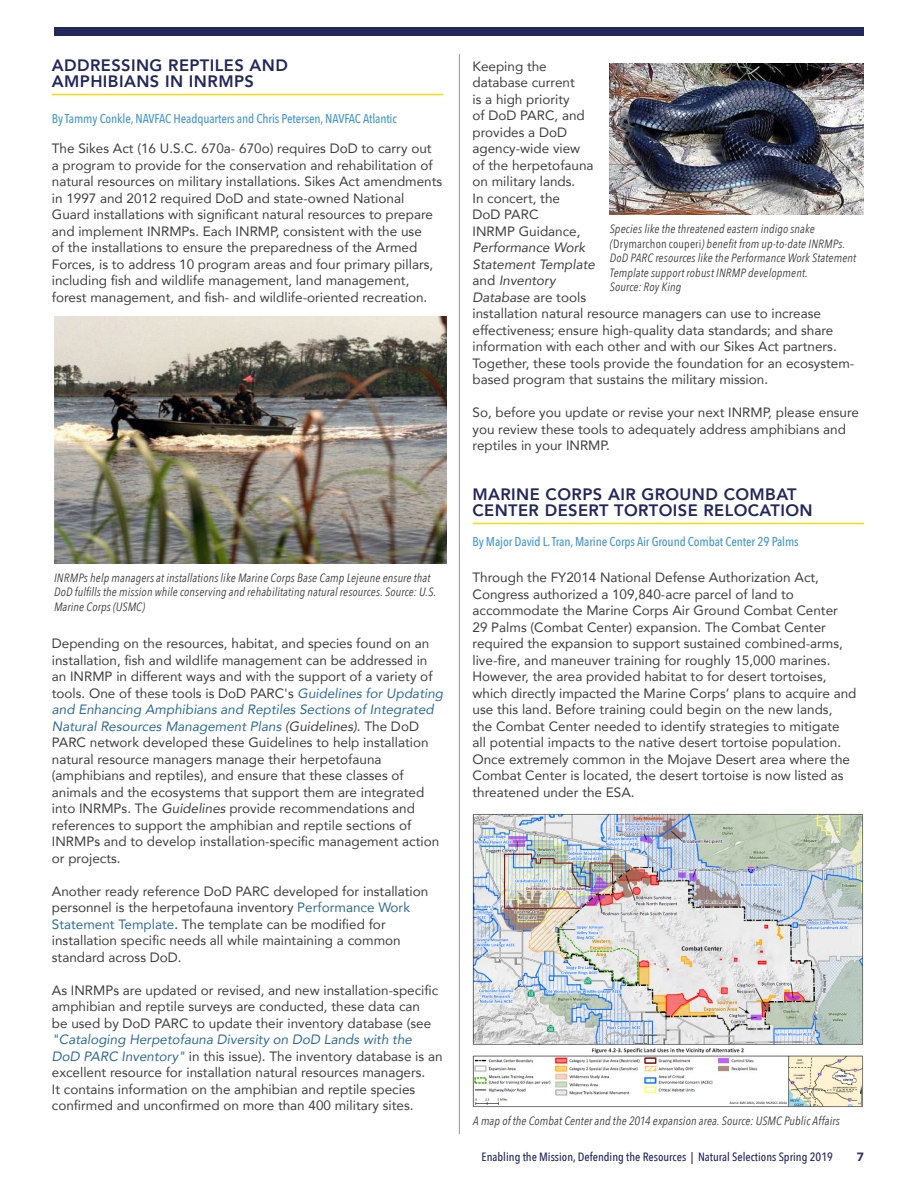
<style>
.page{position:relative;width:918px;height:1188px;background:#fff}
.page>*{position:absolute;margin:0;border:0;box-sizing:border-box;transform-origin:0 0}
._01_Heading{font:800 16.5px/16.5px "Avenir";letter-spacing:.025em;color:#22275c}
._03_Body{font:13.5px/16.5px "Avenir";color:#3e3e3f}
._03_Author{font:500 12.75px "Avenir Next Condensed";letter-spacing:-.01em;color:#4597d0}
._03_Body-2{font:500 12.75px "Avenir Next Condensed";letter-spacing:-.01em;color:#4597d0}
._07_Caption{font:italic 12px/14.4px "Avenir Next Condensed";letter-spacing:.01em;color:#3e3e3f}
.t1{font:500 12px "Avenir Next Condensed";color:#22275c}
.t2{font:900 12px "Avenir";color:#333566}
.s1{font-style:italic;color:#2e6b95}
.s2{font-style:italic}
.s3{color:#2e6b95}
.s4{font-style:normal}
</style>
<div class="page">
<div style="left:54px;top:27px;width:810px;height:9px;background:#22275c"></div>
<hr style="left:472px;top:523px;width:392px;height:1px;background:#fad910">
<hr style="left:52px;top:94px;width:391px;height:1px;background:#fad910">
<img style="left:55px;top:317px;width:391px;height:246px">
<img style="left:610px;top:63px;width:254px;height:152px">
<hr style="left:459px;top:54px;width:1px;height:1080px;background:#939598">
<img style="left:472px;top:814px;width:391px;height:294px">
<p class="_01_Heading" style="left:52px;top:55px;width:238px">ADDRESSING REPTILES AND<br>AMPHIBIANS IN INRMPS</p>
<p class="_03_Author" style="left:52px;top:110px;width:347px">By Tammy Conkle, NAVFAC Headquarters and Chris Petersen, NAVFAC Atlantic</p>
<p class="_03_Body" style="left:52px;top:140px;width:392px">The Sikes Act (16 U.S.C. 670a- 670o) requires DoD to carry out<br>a program to provide for the conservation and rehabilitation of natural resources on military installations. Sikes Act amendments in 1997 and 2012 required DoD and state-owned National Guard installations with significant natural resources to prepare and implement INRMPs. Each INRMP, consistent with the use<br>of the installations to ensure the preparedness of the Armed Forces, is to address 10 program areas and four primary pillars, including fish and wildlife management, land management, forest management, and fish- and wildlife-oriented recreation.</p>
<p class="_07_Caption" style="left:54px;top:571px;width:384px">INRMPs help managers at installations like Marine Corps Base Camp Lejeune ensure that<br>DoD fulfills the mission while conserving and rehabilitating natural resources. Source: U.S.<br>Marine Corps (USMC)</p>
<p class="_03_Body" style="left:52px;top:635px;width:393px">Depending on the resources, habitat, and species found on an installation, fish and wildlife management can be addressed in an INRMP in different ways and with the support of a variety of tools. One of these tools is DoD PARC's <span class="s1">Guidelines for Updating and Enhancing Amphibians and Reptiles Sections of Integrated Natural Resources Management Plans</span> <span class="s2">(Guidelines)</span>. The DoD PARC network developed these Guidelines to help installation natural resource managers manage their herpetofauna (amphibians and reptiles), and ensure that these classes of animals and the ecosystems that support them are integrated into INRMPs. The <span class="s2">Guidelines</span> provide recommendations and references to support the amphibian and reptile sections of INRMPs and to develop installation-specific management action or projects.</p>
<p class="_03_Body" style="left:52px;top:882px;width:378px">Another ready reference DoD PARC developed for installation personnel is the herpetofauna inventory <span class="s3">Performance Work Statement Template</span>. The template can be modified for installation specific needs all while maintaining a common standard across DoD.</p>
<p class="_03_Body" style="left:52px;top:981px;width:392px">As INRMPs are updated or revised, and new installation-specific amphibian and reptile surveys are conducted, these data can<br>be used by DoD PARC to update their inventory database (see <span class="s1">"Cataloging Herpetofauna Diversity on DoD Lands with the DoD PARC Inventory"</span> in this issue). The inventory database is an excellent resource for installation natural resources managers.<br>It contains information on the amphibian and reptile species confirmed and unconfirmed on more than 400 military sites.</p>
<p class="_03_Body" style="left:472px;top:57px;width:383px">Keeping the<br>database current<br>is a high priority<br>of DoD PARC, and<br>provides a DoD<br>agency-wide view<br>of the herpetofauna<br>on military lands.<br>In concert, the<br>DoD PARC<br>INRMP Guidance,<br><span class="s2">Performance Work<br>Statement Template<br></span>and <span class="s2">Inventory<br>Database</span> are tools<br>installation natural resource managers can use to increase effectiveness; ensure high-quality data standards; and share information with each other and with our Sikes Act partners.<br>Together, these tools provide the foundation for an ecosystem&shy;based program that sustains the military mission.</p>
<p class="_03_Body" style="left:472px;top:404px;width:388px">So, before you update or revise your next INRMP, please ensure you review these tools to adequately address amphibians and reptiles in your INRMP.</p>
<p class="_01_Heading" style="left:472px;top:484px;width:342px">MARINE CORPS AIR GROUND COMBAT<br>CENTER DESERT TORTOISE RELOCATION</p>
<p class="_03_Body-2" style="left:472px;top:534px;width:328px">By Major David L. Tran, Marine Corps Air Ground Combat Center 29 Palms</p>
<p class="_03_Body" style="left:472px;top:569px;width:385px">Through the FY2014 National Defense Authorization Act, Congress authorized a 109,840-acre parcel of land to accommodate the Marine Corps Air Ground Combat Center<br>29 Palms (Combat Center) expansion. The Combat Center required the expansion to support sustained combined-arms, live-fire, and maneuver training for roughly 15,000 marines.<br>However, the area provided habitat to for desert tortoises, which directly impacted the Marine Corps’ plans to acquire and use this land. Before training could begin on the new lands,<br>the Combat Center needed to identify strategies to mitigate all potential impacts to the native desert tortoise population.<br>Once extremely common in the Mojave Desert area where the Combat Center is located, the desert tortoise is now listed as threatened under the ESA.</p>
<p class="_07_Caption" style="left:610px;top:222px;width:248px">Species like the threatened eastern indigo snake (<span class="s4">Drymarchon couperi</span>) benefit from up-to-date INRMPs.<br>DoD PARC resources like the Performance Work Statement Template support robust INRMP development.<br>Source: Roy King</p>
<p class="_07_Caption" style="left:473px;top:1113px;width:368px">A map of the Combat Center and the 2014 expansion area. Source: USMC Public Affairs</p>
<p class="t1" style="left:482px;top:1150px;width:353px">Enabling the Mission, Defending the Resources | Natural Selections Spring 2019</p>
<p class="t2" style="left:857px;top:1147px;width:9px">7</p>
</div>
